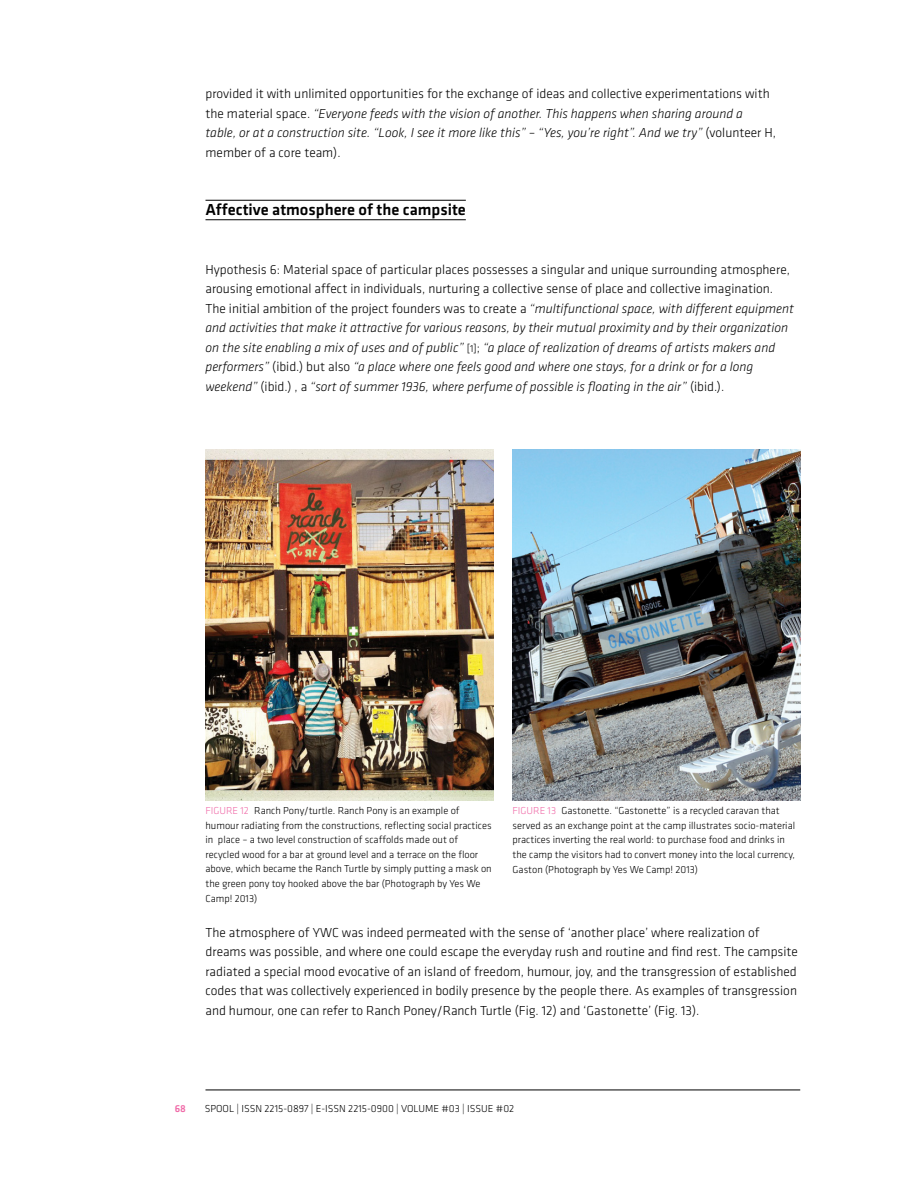
<style>
.page{position:relative;width:918px;height:1188px;background:#fff}
.page>*{position:absolute;margin:0;border:0;box-sizing:border-box;transform-origin:0 0}
.t1{font:500 16.5px "Klavika";color:#000}
.t2{font:italic 300 13.5px/19.5px "Klavika";color:#000}
.t3{font:300 13.5px/19.5px "Klavika";color:#000}
.t4{font:300 10.5px/14.7px "Klavika";color:#000}
.t5{font:300 10.5px "Klavika";color:#f06ca9}
.t6{font:500 10.5px "Klavika";color:#f06ca9}
.s1{font-style:normal}
.s2{font-style:normal;font-size:10.5px}
.s3{color:#f06ca9}
</style>
<div class="page">
<hr style="left:206px;top:1090px;width:594px;height:1px;background:#000">
<hr style="left:206px;top:219px;width:260px;height:1px;background:#000">
<hr style="left:206px;top:200px;width:260px;height:1px;background:#000">
<img style="left:206px;top:449px;width:287px;height:351px">
<img style="left:513px;top:449px;width:287px;height:351px">
<p class="t2" style="left:206px;top:84px;width:572px"><span class="s1">provided it with unlimited opportunities for the exchange of ideas and collective experimentations with the material space.</span> “Everyone feeds with the vision of another. This happens when sharing around a table, or at a construction site. “Look, I see it more like this” – “Yes, you’re right”. And we try” <span class="s1">(volunteer H, member of a core team).</span></p>
<p class="t1" style="left:206px;top:201px;width:262px">Affective atmosphere of the campsite</p>
<p class="t2" style="left:205px;top:260px;width:590px"><span class="s1">Hypothesis 6: Material space of particular places possesses a singular and unique surrounding atmosphere, arousing emotional affect in individuals, nurturing a collective sense of place and collective imagination.<br>The initial ambition of the project founders was to create a</span> “multifunctional space, with different equipment and activities that make it attractive for various reasons, by their mutual proximity and by their organization on the site enabling a mix of uses and of public” <span class="s2">[1]</span><span class="s1">;</span> “a place of realization of dreams of artists makers and performers” <span class="s1">(ibid.) but also</span> “a place where one feels good and where one stays, for a drink or for a long weekend” <span class="s1">(ibid.) , a</span> “sort of summer 1936, where perfume of possible is floating in the air” <span class="s1">(ibid.).</span></p>
<p class="t4" style="left:206px;top:803px;width:288px;text-indent:35px"><span class="s3">12</span> Ranch Pony/turtle. Ranch Pony is an example of humour radiating from the constructions, reflecting social practices in place – a two level construction of scaffolds made out of recycled wood for a bar at ground level and a terrace on the floor above, which became the Ranch Turtle by simply putting a mask on the green pony toy hooked above the bar (Photograph by Yes We Camp! 2013)</p>
<p class="t5" style="left:513px;top:805px;width:12px">Figure</p>
<p class="t4" style="left:513px;top:803px;width:284px;text-indent:35px"><span class="s3">13</span> Gastonette. “Gastonette” is a recycled caravan that served as an exchange point at the camp illustrates socio-material practices inverting the real world: to purchase food and drinks in the camp the visitors had to convert money into the local currency, Gaston (Photograph by Yes We Camp! 2013)</p>
<p class="t5" style="left:206px;top:805px;width:12px">Figure</p>
<p class="t3" style="left:206px;top:923px;width:594px">The atmosphere of YWC was indeed permeated with the sense of ‘another place’ where realization of dreams was possible, and where one could escape the everyday rush and routine and find rest. The campsite radiated a special mood evocative of an island of freedom, humour, joy, and the transgression of established codes that was collectively experienced in bodily presence by the people there. As examples of transgression and humour, one can refer to Ranch Poney/Ranch Turtle (Fig. 12) and ‘Gastonette’ (Fig. 13).</p>
<p class="t6" style="left:175px;top:1103px;width:13px">68</p>
<p class="t4" style="left:205px;top:1102px;width:311px">SPOOL | ISSN 2215-0897 | E-ISSN 2215-0900 | VOLUME #03 | ISSUE #02</p>
</div>
